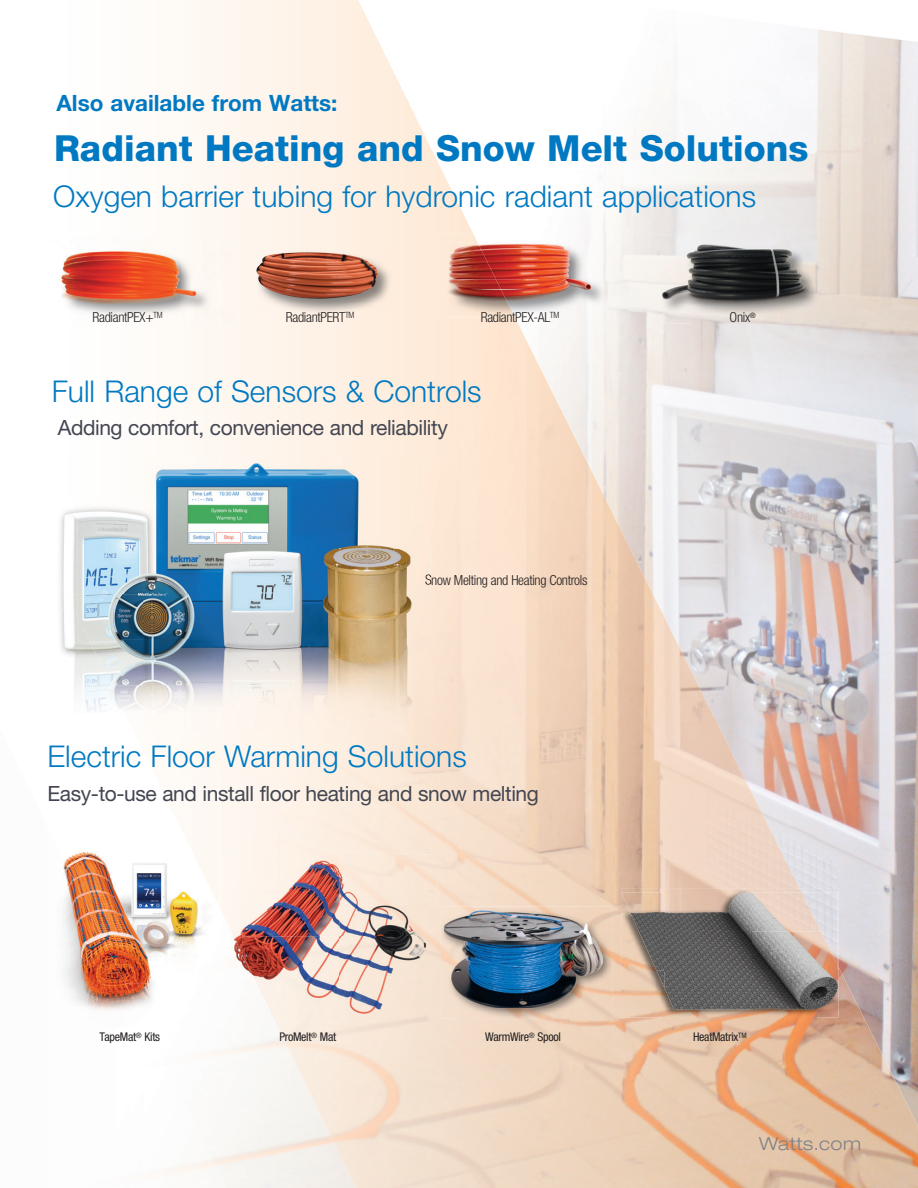
<style>
.page{position:relative;width:918px;height:1188px;background:#fff}
.page>*{position:absolute;margin:0;border:0;box-sizing:border-box;transform-origin:0 0}
.t1{font:800 36px "Helvetica Neue LT Std";color:#0079c2}
.t2{font:300 30px "Helvetica Neue LT Std";color:#0079c2}
.t3{font:700 22.5px "Helvetica Neue LT Std";color:#0079c2}
.t4{font:21px "Helvetica Neue LT Std";letter-spacing:-.02em;color:#434652}
.t5{font:300 expanded 18px "Helvetica Neue LT Std";letter-spacing:.025em;color:#808285}
.t6{font:300 condensed 13.8px "Helvetica Neue LT Std";letter-spacing:-.025em;color:#231f20}
.t7{font:condensed 12px "Helvetica Neue LT Std";letter-spacing:-.025em;color:#231f20}
</style>
<div class="page">
<img style="left:674px;top:30px;width:244px;height:73px">
<img style="left:622px;top:103px;width:296px;height:103px">
<img style="left:603px;top:206px;width:315px;height:52px">
<img style="left:612px;top:258px;width:51px;height:254px">
<img style="left:817px;top:258px;width:101px;height:766px">
<img style="left:663px;top:323px;width:154px;height:400px">
<img style="left:766px;top:723px;width:51px;height:103px">
<img style="left:459px;top:205px;width:14px;height:29px">
<img style="left:561px;top:410px;width:51px;height:496px">
<img style="left:612px;top:512px;width:52px;height:676px">
<img style="left:663px;top:614px;width:52px;height:275px">
<img style="left:714px;top:717px;width:52px;height:172px">
<img style="left:765px;top:819px;width:35px;height:70px">
<img style="left:817px;top:967px;width:51px;height:221px">
<img style="left:275px;top:1022px;width:133px;height:63px">
<img style="left:663px;top:1017px;width:154px;height:171px">
<img style="left:867px;top:1024px;width:51px;height:164px">
<img style="left:306px;top:1085px;width:102px;height:103px">
<img style="left:431px;top:574px;width:156px;height:13px">
<img style="left:65px;top:851px;width:161px;height:132px">
<img style="left:147px;top:983px;width:95px;height:44px">
<img style="left:192px;top:851px;width:50px;height:76px">
<img style="left:62px;top:861px;width:85px;height:166px">
<img style="left:242px;top:850px;width:195px;height:172px">
<img style="left:242px;top:954px;width:33px;height:68px">
<img style="left:226px;top:954px;width:16px;height:68px">
<img style="left:229px;top:920px;width:13px;height:34px">
<img style="left:621px;top:889px;width:218px;height:128px">
<img style="left:821px;top:892px;width:17px;height:39px">
<img style="left:665px;top:892px;width:156px;height:39px">
<img style="left:621px;top:892px;width:44px;height:79px">
<img style="left:664px;top:931px;width:174px;height:79px">
<img style="left:657px;top:971px;width:8px;height:17px">
<img style="left:61px;top:241px;width:161px;height:77px">
<img style="left:255px;top:251px;width:137px;height:63px">
<img style="left:256px;top:252px;width:121px;height:47px">
<img style="left:608px;top:243px;width:7px;height:74px">
<img style="left:586px;top:234px;width:22px;height:9px">
<img style="left:496px;top:243px;width:112px;height:37px">
<img style="left:514px;top:280px;width:94px;height:37px">
<img style="left:448px;top:243px;width:48px;height:37px">
<img style="left:448px;top:280px;width:66px;height:37px">
<img style="left:692px;top:243px;width:136px;height:75px">
<img style="left:649px;top:235px;width:43px;height:88px">
<img style="left:692px;top:235px;width:128px;height:8px">
<img style="left:60px;top:594px;width:29px;height:49px">
<img style="left:61px;top:643px;width:50px;height:44px">
<img style="left:75px;top:687px;width:36px;height:25px">
<img style="left:60px;top:458px;width:371px;height:136px">
<img style="left:67px;top:594px;width:364px;height:46px">
<img style="left:89px;top:640px;width:342px;height:46px">
<img style="left:111px;top:685px;width:320px;height:46px">
<svg style="left:425px;top:574px;width:6px;height:13px"></svg>
<img style="left:440px;top:906px;width:173px;height:113px">
<img style="left:444px;top:910px;width:158px;height:98px">
<p class="t3" style="left:57px;top:89px;width:282px">Also available from Watts:</p>
<p class="t1" style="left:54px;top:126px;width:756px">Radiant Heating and Snow Melt Solutions</p>
<p class="t2" style="left:53px;top:178px;width:704px">Oxygen barrier tubing for hydronic radiant applications</p>
<p class="t6" style="left:93px;top:309px;width:72px">RadiantPEX+<sup>TM</sup></p>
<p class="t6" style="left:286px;top:309px;width:70px">RadiantPERT<sup>TM</sup></p>
<p class="t6" style="left:481px;top:309px;width:80px">RadiantPEX-AL<sup>TM</sup></p>
<p class="t6" style="left:730px;top:309px;width:28px">Onix<sup>®</sup></p>
<p class="t2" style="left:52px;top:373px;width:431px">Full Range of Sensors &amp; Controls</p>
<p class="t4" style="left:58px;top:415px;width:392px">Adding comfort, convenience and reliability</p>
<p class="t6" style="left:425px;top:572px;width:164px">Snow Melting and Heating Controls</p>
<p class="t2" style="left:48px;top:738px;width:421px">Electric Floor Warming Solutions</p>
<p class="t4" style="left:48px;top:781px;width:493px">Easy-to-use and install floor heating and snow melting</p>
<p class="t7" style="left:99px;top:1030px;width:62px">TapeMat<sup>®</sup> Kits</p>
<p class="t7" style="left:279px;top:1030px;width:58px">ProMelt<sup>®</sup> Mat</p>
<p class="t7" style="left:485px;top:1030px;width:77px">WarmWire<sup>®</sup> Spool</p>
<p class="t7" style="left:693px;top:1030px;width:55px">HeatMatrix<sup>TM</sup></p>
<p class="t5" style="left:759px;top:1133px;width:103px">Watts.com</p>
</div>
